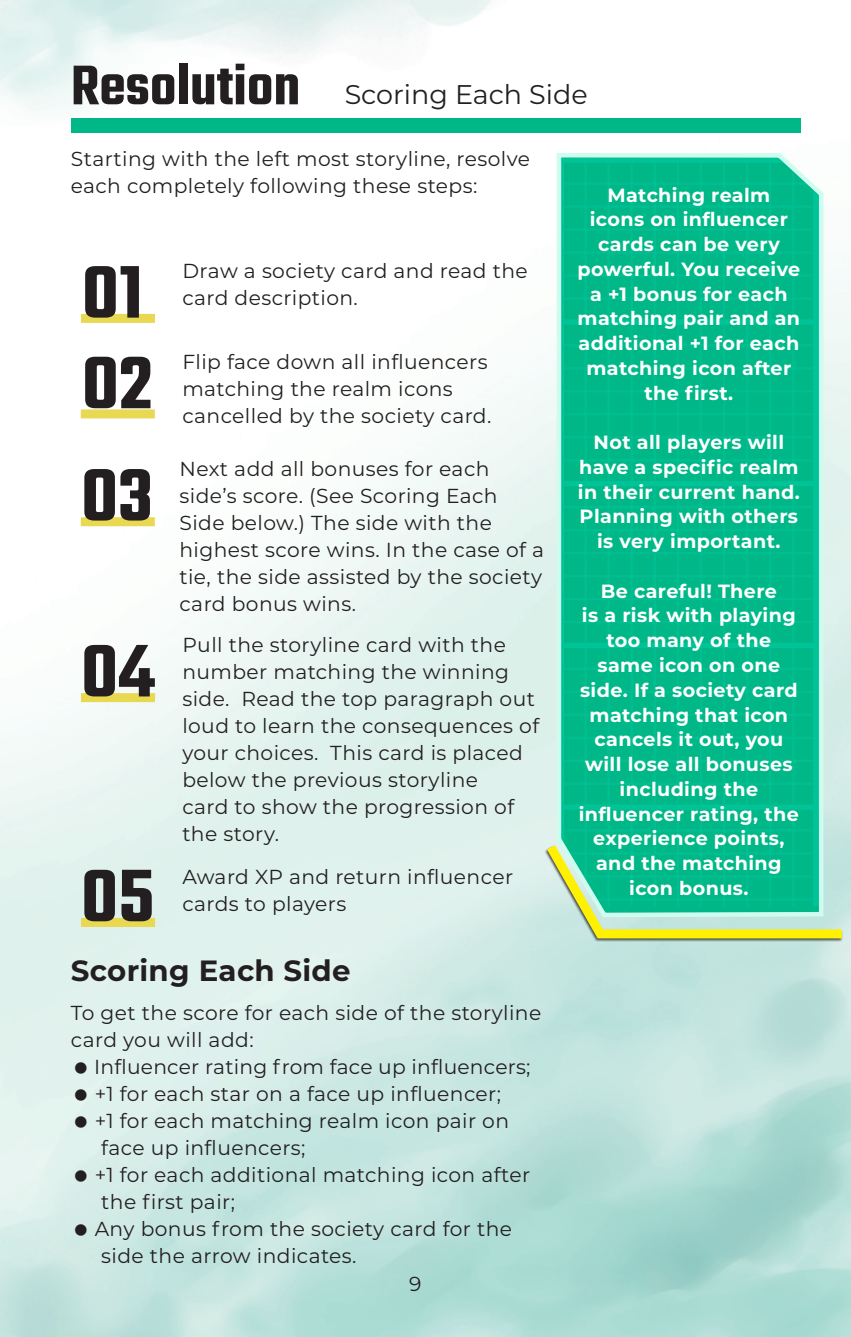
<style>
.page{position:relative;width:851px;height:1337px;background:#fff}
.page>*{position:absolute;margin:0;border:0;box-sizing:border-box;transform-origin:0 0}
.Big_text{font:600 81px "Teko";color:#231f20}
.Title_v1{font:600 60.75px "Teko";color:#231f20}
.Txt_zapoln{font:700 29.25px "Montserrat";letter-spacing:.01em;color:#231f20}
.txt_in_the_podzgl{font:27px "Montserrat";color:#231f20}
.txt_fill_osn{font:20.25px/27px "Montserrat";letter-spacing:.02em;color:#231f20}
.txt_fill_osn-2{font:700 19.12px/24.8px "Montserrat";letter-spacing:.02em;color:#fff;text-align:center}
</style>
<div class="page">
<img style="left:0;top:0;width:851px;height:1336px">
<svg style="left:538px;top:158px;width:312px;height:785px"></svg>
<svg style="left:554px;top:151px;width:271px;height:768px;background:#10be90"></svg>
<div style="left:71px;top:119px;width:729px;height:14px;background:#00b887"></div>
<div style="left:81px;top:314px;width:74px;height:9px;background:#e9d852"></div>
<div style="left:81px;top:409px;width:74px;height:9px;background:#e9d852"></div>
<div style="left:81px;top:517px;width:74px;height:9px;background:#e9d852"></div>
<div style="left:81px;top:693px;width:74px;height:9px;background:#e9d852"></div>
<div style="left:81px;top:918px;width:74px;height:9px;background:#e9d852"></div>
<p class="Title_v1" style="left:71px;top:48px;width:231px">Resolution</p>
<p class="txt_in_the_podzgl" style="left:344px;top:75px;width:244px">Scoring Each Side</p>
<p class="txt_fill_osn" style="left:71px;top:145px;width:460px">Starting with the left most storyline, resolve each completely following these steps:</p>
<p class="Big_text" style="left:82px;top:243px;width:62px">01</p>
<p class="Big_text" style="left:82px;top:334px;width:72px">02</p>
<p class="Big_text" style="left:81px;top:446px;width:74px">03</p>
<p class="Big_text" style="left:81px;top:622px;width:75px">04</p>
<p class="Big_text" style="left:81px;top:846px;width:75px">05</p>
<p class="txt_fill_osn" style="left:182px;top:257px;width:347px">Draw a society card and read the card description.</p>
<p class="txt_fill_osn" style="left:182px;top:347px;width:310px">Flip face down all influencers matching the realm icons cancelled by the society card.</p>
<p class="txt_fill_osn" style="left:179px;top:454px;width:366px">Next add all bonuses for each side’s score. (See Scoring Each<br>Side below.) The side with the highest score wins. In the case of a tie, the side assisted by the society card bonus wins.</p>
<p class="txt_fill_osn" style="left:182px;top:630px;width:358px">Pull the storyline card with the number matching the winning side. Read the top paragraph out loud to learn the consequences of your choices. This card is placed below the previous storyline<br>card to show the progression of the story.</p>
<p class="txt_fill_osn" style="left:182px;top:862px;width:332px">Award XP and return influencer cards to players</p>
<p class="Txt_zapoln" style="left:71px;top:950px;width:281px">Scoring Each Side</p>
<p class="txt_fill_osn" style="left:71px;top:999px;width:472px">To get the score for each side of the storyline card you will add:</p>
<p class="txt_fill_osn" style="left:94px;top:1053px;width:437px">Influencer rating from face up influencers;</p>
<p class="txt_fill_osn" style="left:95px;top:1080px;width:408px">+1 for each star on a face up influencer;</p>
<p class="txt_fill_osn" style="left:101px;top:1107px;width:409px;text-indent:-7px">+1 for each matching realm icon pair on face up influencers;</p>
<p class="txt_fill_osn" style="left:101px;top:1161px;width:430px;text-indent:-7px">+1 for each additional matching icon after the first pair;</p>
<p class="txt_fill_osn" style="left:101px;top:1215px;width:412px;text-indent:-7px">Any bonus from the society card for the side the arrow indicates.</p>
<p class="txt_fill_osn" style="left:409px;top:1269px;width:14px">9</p>
<p class="txt_fill_osn-2" style="left:577px;top:181px;width:224px">Matching realm<br>icons on influencer cards can be very powerful. You receive a +1 bonus for each matching pair and an additional +1 for each matching icon after the first.</p>
<p class="txt_fill_osn-2" style="left:593px;top:429px;width:192px">Not all players will</p>
<p class="txt_fill_osn-2" style="left:578px;top:454px;width:223px;text-align:justify">have a specific realm in their current hand.<br>Planning with others</p>
<p class="txt_fill_osn-2" style="left:597px;top:528px;width:185px">is very important.</p>
<p class="txt_fill_osn-2" style="left:600px;top:577px;width:178px">Be careful! There</p>
<p class="txt_fill_osn-2" style="left:578px;top:602px;width:222px">is a risk with playing too many of the same icon on one side. If a society card matching that icon cancels it out, you will lose all bonuses including the influencer rating, the experience points, and the matching icon bonus.</p>
</div>
